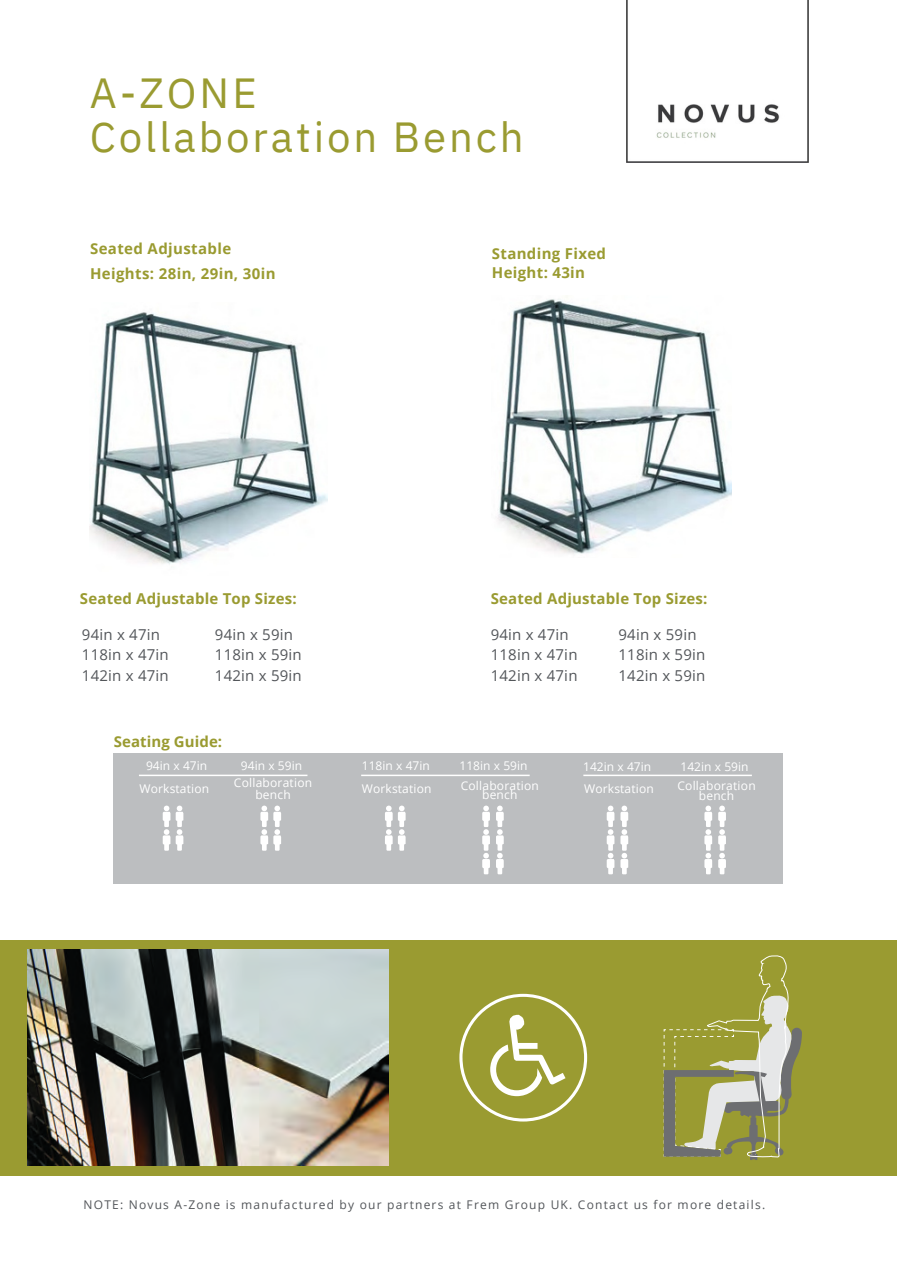
<style>
.page{position:relative;width:897px;height:1265px;background:#fff}
.page>*{position:absolute;margin:0;border:0;box-sizing:border-box;transform-origin:0 0}
.t1{font:42px/43.8px "IBM Plex Sans";letter-spacing:.07em;color:#9a9b31}
.t2{font:700 15px "Open Sans";letter-spacing:.015em;color:#9a9b31}
.t3{font:15px/20.2px "Open Sans";letter-spacing:.015em;color:#53565a}
.t4{font:12px/12px "Open Sans";letter-spacing:.015em;color:#fff;text-align:center}
.t5{font:12px "Open Sans";letter-spacing:.1em;color:#53565a}
</style>
<div class="page">
<img style="left:627px;top:0;width:181px;height:162px">
<img style="left:497px;top:299px;width:234px;height:255px">
<img style="left:90px;top:312px;width:237px;height:253px">
<div style="left:114px;top:753px;width:669px;height:130px;background:#bcbec0"></div>
<hr style="left:139px;top:774px;width:168px;height:2px;background:#fff">
<svg style="left:385px;top:805px;width:20px;height:45px"></svg>
<svg style="left:163px;top:805px;width:7px;height:45px"></svg>
<svg style="left:176px;top:805px;width:7px;height:45px"></svg>
<svg style="left:260px;top:805px;width:21px;height:45px"></svg>
<svg style="left:482px;top:805px;width:8px;height:69px"></svg>
<svg style="left:496px;top:805px;width:8px;height:69px"></svg>
<svg style="left:606px;top:805px;width:8px;height:69px"></svg>
<svg style="left:620px;top:805px;width:8px;height:69px"></svg>
<svg style="left:704px;top:805px;width:8px;height:69px"></svg>
<svg style="left:718px;top:805px;width:8px;height:69px"></svg>
<hr style="left:361px;top:774px;width:168px;height:2px;background:#fff">
<hr style="left:583px;top:774px;width:169px;height:2px;background:#fff">
<div style="left:0;top:940px;width:897px;height:235px;background:#9a9b31"></div>
<img style="left:28px;top:949px;width:360px;height:216px">
<svg style="left:663px;top:955px;width:139px;height:205px"></svg>
<svg style="left:459px;top:993px;width:128px;height:128px"></svg>
<p class="t1" style="left:90px;top:71px;width:435px">A-ZONE<br>Collaboration Bench</p>
<p class="t2" style="left:90px;top:238px;width:143px">Seated Adjustable</p>
<p class="t2" style="left:90px;top:263px;width:187px">Heights: 28in, 29in, 30in</p>
<p class="t2" style="left:492px;top:243px;width:116px">Standing Fixed</p>
<p class="t2" style="left:492px;top:262px;width:95px">Height: 43in</p>
<p class="t2" style="left:80px;top:587px;width:218px">Seated Adjustable Top Sizes:</p>
<p class="t3" style="left:82px;top:624px;width:88px">94in x 47in<br>118in x 47in<br>142in x 47in</p>
<p class="t2" style="left:490px;top:587px;width:218px">Seated Adjustable Top Sizes:</p>
<p class="t3" style="left:490px;top:624px;width:88px">94in x 47in<br>118in x 47in<br>142in x 47in</p>
<p class="t3" style="left:215px;top:624px;width:88px">94in x 59in<br>118in x 59in<br>142in x 59in</p>
<p class="t3" style="left:618px;top:624px;width:88px">94in x 59in<br>118in x 59in<br>142in x 59in</p>
<h3 class="t2" style="left:114px;top:731px;width:110px">Seating Guide:</h3>
<h3 class="t4" style="left:146px;top:759px;width:63px">94in x 47in</h3>
<h2 class="t4" style="left:362px;top:759px;width:70px">118in x 47in</h2>
<p class="t4" style="left:680px;top:760px;width:70px">142in x 59in</p>
<h2 class="t4" style="left:241px;top:759px;width:63px">94in x 59in</h2>
<p class="t4" style="left:459px;top:759px;width:70px">118in x 59in</p>
<h2 class="t4" style="left:583px;top:760px;width:70px">142in x 47in</h2>
<h2 class="t4" style="left:139px;top:782px;width:71px">Workstation</h2>
<p class="t4" style="left:234px;top:776px;width:80px">Collaboration bench</p>
<h2 class="t4" style="left:362px;top:782px;width:71px">Workstation</h2>
<h3 class="t4" style="left:461px;top:781px;width:80px;line-height:9px">Collaboration bench</h3>
<h3 class="t4" style="left:584px;top:782px;width:71px">Workstation</h3>
<h2 class="t4" style="left:677px;top:780px;width:80px;line-height:10.1px">Collaboration bench</h2>
<p class="t5" style="left:84px;top:1195px;width:683px">NOTE: Novus A-Zone is manufactured by our partners at Frem Group UK. Contact us for more details.</p>
</div>
